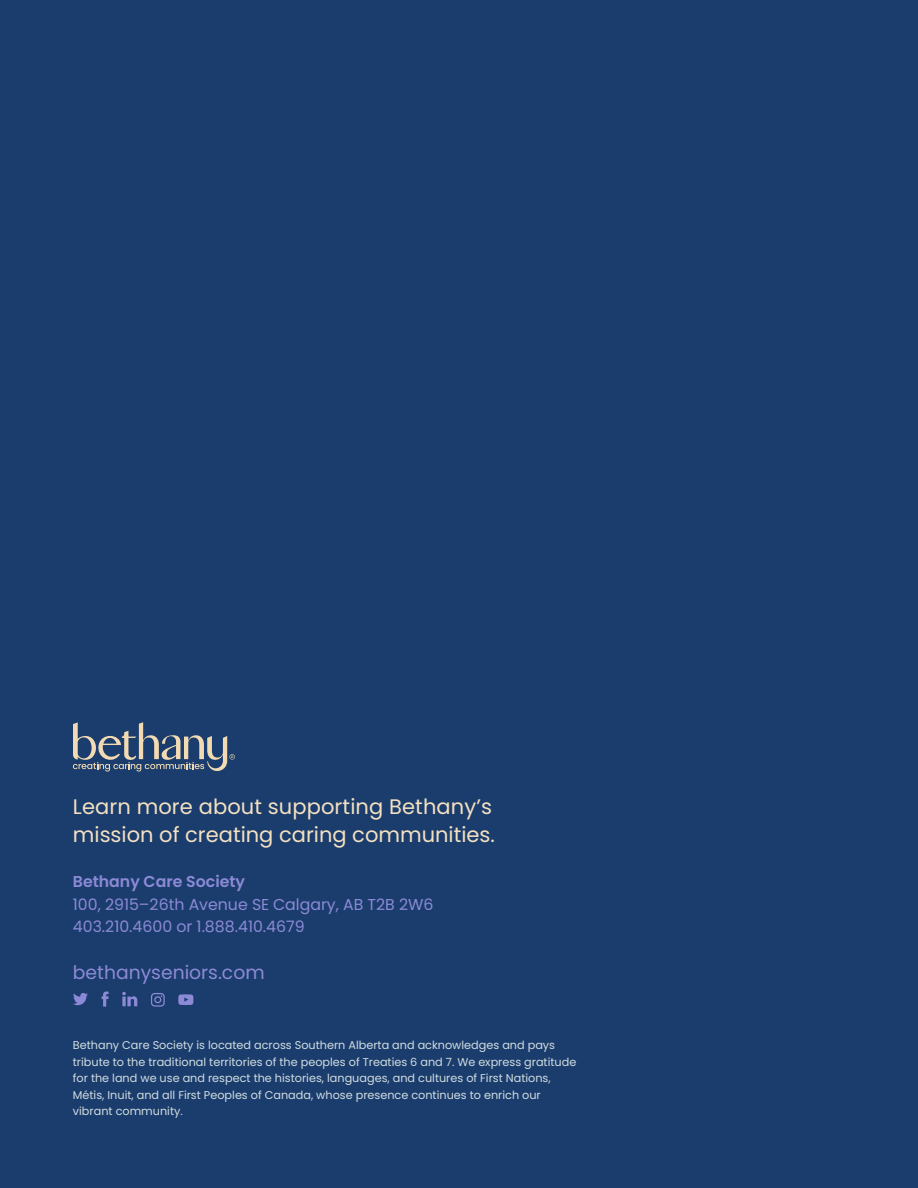
<style>
.page{position:relative;width:918px;height:1188px;background:#1b3d6d}
.page>*{position:absolute;margin:0;border:0;box-sizing:border-box;transform-origin:0 0}
.t1{font:21px/27.8px "Poppins";color:#f4e1c1}
.t2{font:18.75px "Poppins";color:#8c8ad6}
.t3{font:15.75px/22.5px "Poppins";color:#8c8ad6}
.t4{font:600 15.75px "Poppins";color:#8c8ad6}
.t5{font:11.25px/16.5px "Poppins";color:#d1dde1}
</style>
<div class="page">
<svg style="left:73px;top:722px;width:162px;height:50px"></svg>
<svg style="left:178px;top:994px;width:15px;height:11px"></svg>
<svg style="left:102px;top:992px;width:7px;height:15px"></svg>
<svg style="left:151px;top:993px;width:14px;height:14px"></svg>
<svg style="left:73px;top:993px;width:15px;height:12px"></svg>
<svg style="left:122px;top:992px;width:15px;height:14px"></svg>
<h1 class="t1" style="left:73px;top:793px;width:424px">Learn more about supporting Bethany’s mission of creating caring communities.</h1>
<h3 class="t4" style="left:73px;top:872px;width:174px">Bethany Care Society</h3>
<h3 class="t3" style="left:73px;top:893px;width:362px">100, 2915–26th Avenue SE Calgary, AB T2B 2W6<br>403.210.4600 or 1.888.410.4679</h3>
<h2 class="t2" style="left:73px;top:961px;width:193px">bethanyseniors.com</h2>
<p class="t5" style="left:73px;top:1037px;width:505px">Bethany Care Society is located across Southern Alberta and acknowledges and pays tribute to the traditional territories of the peoples of Treaties 6 and 7. We express gratitude for the land we use and respect the histories, languages, and cultures of First Nations, Métis, Inuit, and all First Peoples of Canada, whose presence continues to enrich our vibrant community.</p>
</div>
